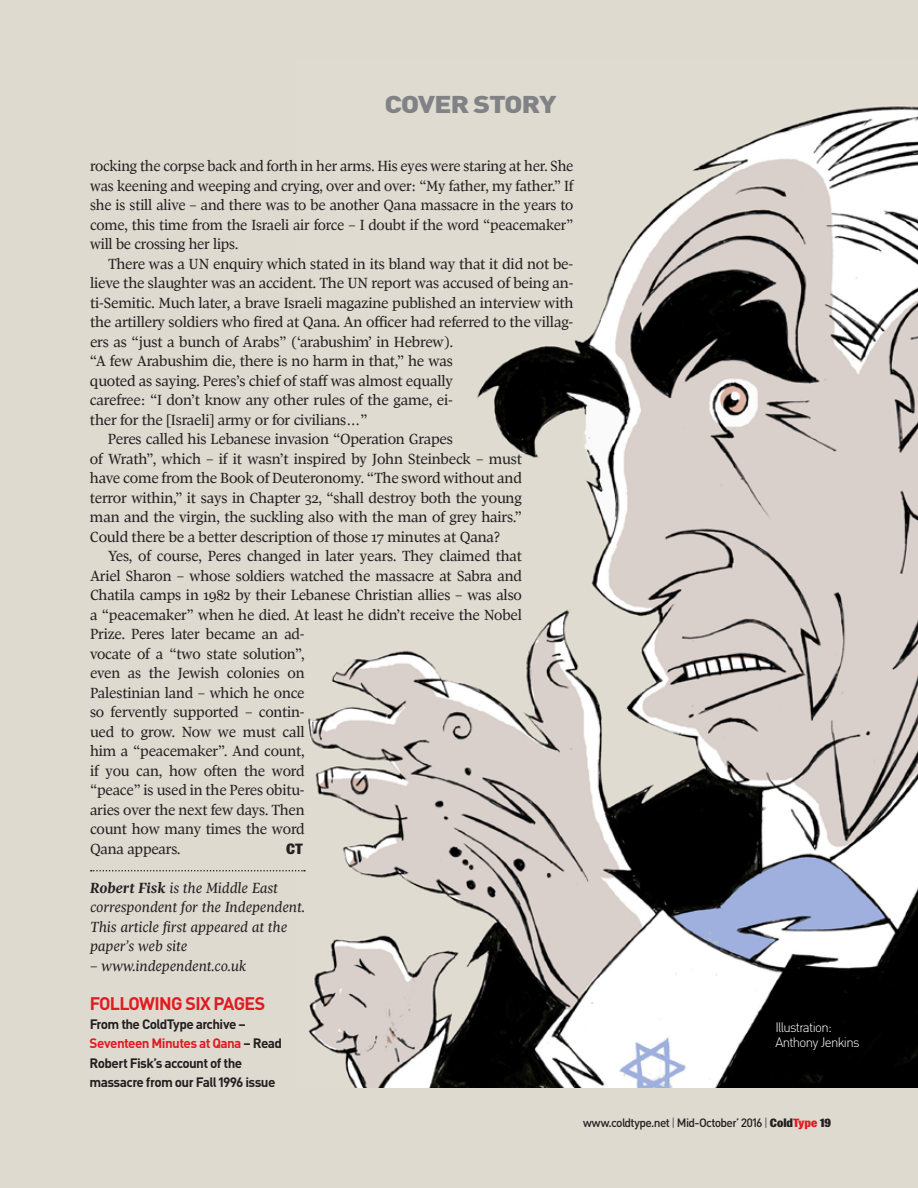
<style>
.page{position:relative;width:918px;height:1188px;background:#dedad0}
.page>*{position:absolute;margin:0;border:0;box-sizing:border-box;transform-origin:0 0}
.t1{font:900 24px "Nu Din";color:#808285;scale:1.2 1}
.t2{font:700 18px "Nu Din";letter-spacing:.005em;color:#e11b22}
.t3{font:15px/19.5px "Pratt Nova Text";letter-spacing:-.015em;color:#231f20;text-align:justify}
.t4{font:italic 15px/19.5px "Pratt Nova Text";color:#231f20}
.t5{font:800 15px "Brown";color:#231f20}
.t6{font:700 13.5px/19.5px "Nu Din";letter-spacing:.005em;color:#231f20}
.t7{font:300 13.5px/15px "Nu Din";color:#fff}
.t8{font:500 12px "Nu Din";color:#231f20}
.s1{font-family:"Pratt Pro";font-weight:700}
.s2{color:#e11b22}
.s3{font-weight:300}
.s4{font-family:"Brown";font-weight:800}
.s5{font-family:"Brown";font-weight:800;color:#e11b22}
</style>
<div class="page">
<img style="left:305px;top:106px;width:613px;height:982px">
<svg style="left:91px;top:870px;width:214px;height:2px"></svg>
<h1 class="t1" style="left:385px;top:88px;width:144px">COVER STORY</h1>
<p class="t3" style="left:90px;top:157px;width:485px">rocking the corpse back and forth in her arms. His eyes were staring at her. She was keening and weeping and crying, over and over: “My father, my father.” If she is still alive – and there was to be another Qana massacre in the years to come, this time from the Israeli air force – I doubt if the word “peacemaker” will be crossing her lips.</p>
<p class="t3" style="left:108px;top:254px;width:467px">There was a UN enquiry which stated in its bland way that it did not be-</p>
<p class="t3" style="left:90px;top:274px;width:485px">lieve the slaughter was an accident. The UN report was accused of being an-</p>
<p class="t3" style="left:90px;top:293px;width:485px">ti-Semitic. Much later, a brave Israeli magazine published an interview with</p>
<p class="t3" style="left:90px;top:313px;width:485px">the artillery soldiers who fired at Qana. An officer had referred to the villag-</p>
<p class="t3" style="left:90px;top:332px;width:364px">ers as “just a bunch of Arabs” (‘arabushim’ in Hebrew).</p>
<p class="t3" style="left:90px;top:352px;width:364px">“A few Arabushim die, there is no harm in that,” he was</p>
<p class="t3" style="left:90px;top:371px;width:365px">quoted as saying. Peres’s chief of staff was almost equally</p>
<p class="t3" style="left:90px;top:391px;width:364px">carefree: “I don’t know any other rules of the game, ei-</p>
<p class="t3" style="left:90px;top:410px;width:279px">ther for the [Israeli] army or for civilians…”</p>
<p class="t3" style="left:108px;top:430px;width:346px">Peres called his Lebanese invasion “Operation Grapes</p>
<p class="t3" style="left:90px;top:449px;width:433px">of Wrath”, which – if it wasn’t inspired by John Steinbeck – must</p>
<p class="t3" style="left:90px;top:469px;width:434px">have come from the Book of Deuteronomy. “The sword without and</p>
<p class="t3" style="left:90px;top:488px;width:433px">terror within,” it says in Chapter 32, “shall destroy both the young</p>
<p class="t3" style="left:90px;top:508px;width:434px">man and the virgin, the suckling also with the man of grey hairs.”</p>
<p class="t3" style="left:90px;top:527px;width:412px">Could there be a better description of those 17 minutes at Qana?</p>
<p class="t3" style="left:108px;top:547px;width:415px">Yes, of course, Peres changed in later years. They claimed that</p>
<p class="t3" style="left:90px;top:566px;width:434px">Ariel Sharon – whose soldiers watched the massacre at Sabra and</p>
<p class="t3" style="left:90px;top:586px;width:434px">Chatila camps in 1982 by their Lebanese Christian allies – was also</p>
<p class="t3" style="left:90px;top:605px;width:434px">a “peacemaker” when he died. At least he didn’t receive the Nobel</p>
<p class="t3" style="left:90px;top:625px;width:216px">Prize. Peres later became an ad-</p>
<p class="t3" style="left:90px;top:644px;width:216px">vocate of a “two state solution”,</p>
<p class="t3" style="left:90px;top:664px;width:216px">even as the Jewish colonies on</p>
<p class="t3" style="left:90px;top:683px;width:216px">Palestinian land – which he once</p>
<p class="t3" style="left:90px;top:703px;width:216px">so fervently supported – contin-</p>
<p class="t3" style="left:90px;top:722px;width:216px">ued to grow. Now we must call</p>
<p class="t3" style="left:90px;top:742px;width:216px">him a “peacemaker”. And count,</p>
<p class="t3" style="left:90px;top:761px;width:216px">if you can, how often the word</p>
<p class="t3" style="left:90px;top:781px;width:216px">“peace” is used in the Peres obitu-</p>
<p class="t3" style="left:90px;top:800px;width:216px">aries over the next few days. Then</p>
<p class="t3" style="left:90px;top:820px;width:216px">count how many times the word</p>
<p class="t3" style="left:90px;top:839px;width:92px">Qana appears.</p>
<p class="t5" style="left:286px;top:840px;width:18px">CT</p>
<p class="t4" style="left:90px;top:878px;width:216px"><span class="s1">Robert Fisk</span> is the Middle East correspondent for the Independent.<br>This article first appeared at the paper’s web site</p>
<p class="t4" style="left:90px;top:956px;width:158px">– www.independent.co.uk</p>
<p class="t2" style="left:90px;top:991px;width:135px">Following SIX PAGES</p>
<p class="t6" style="left:90px;top:1014px;width:193px">From the ColdType archive –<br><span class="s2">Seventeen Minutes at Qana</span> – Read<br>Robert Fisk’s account of the massacre from our Fall 1996 issue</p>
<p class="t7" style="left:776px;top:1020px;width:85px">I llustration:<br>Anthony Jenkins</p>
<p class="t8" style="left:583px;top:1115px;width:249px">www.coldtype.net <span class="s3">|</span> Mid-October’ 2016 <span class="s3">|</span> <span class="s4">Cold</span><span class="s5">Type</span> <span class="s4">19</span></p>
</div>
